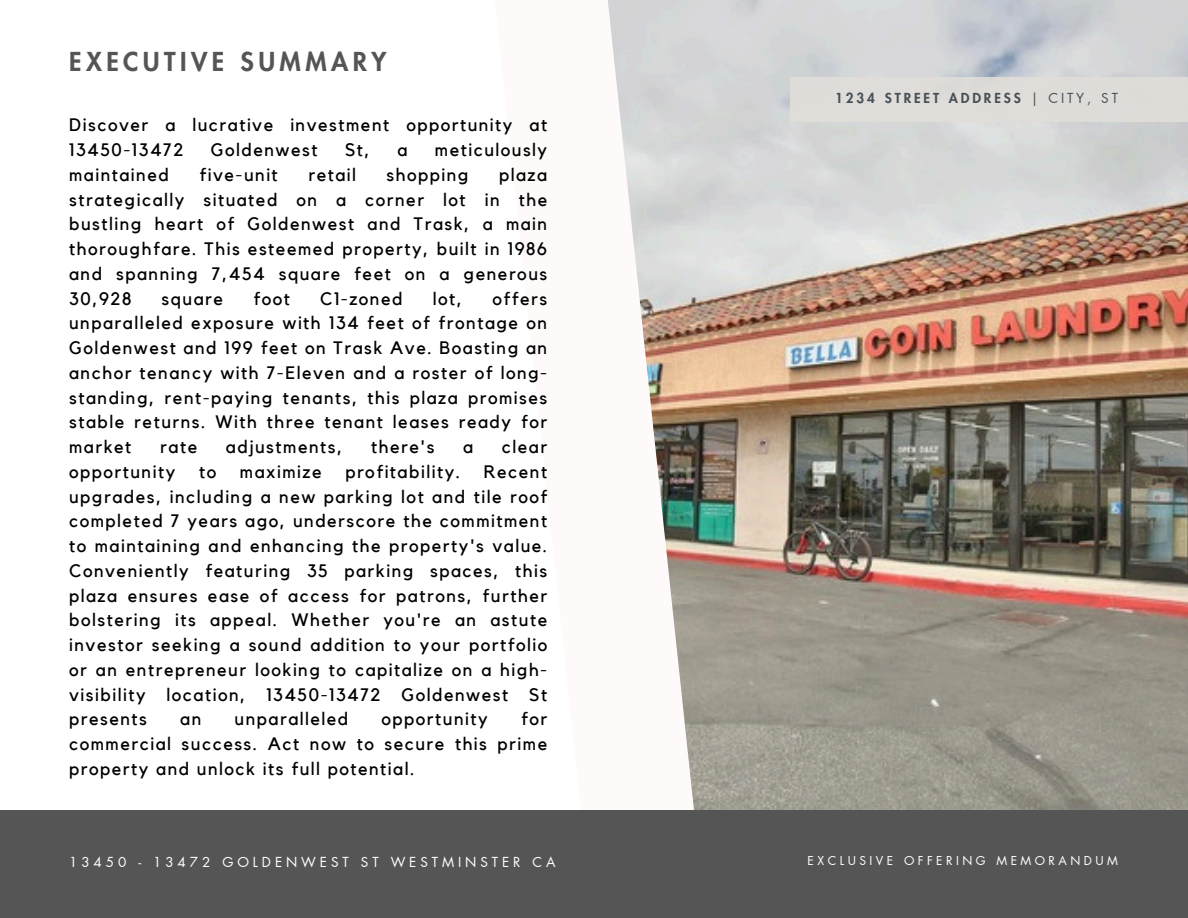
<style>
.page{position:relative;width:1188px;height:918px;background:#fff}
.page>*{position:absolute;margin:0;border:0;box-sizing:border-box;transform-origin:0 0}
.t1{font:800 25.5px "Futura LT Pro";letter-spacing:.175em;color:#555}
.t2{font:18px/24.8px "Kollektif";letter-spacing:.085em;color:#000;text-align:justify}
.t3{font:13.5px "Futura LT Pro";letter-spacing:.29em;color:#fff}
.t4{font:800 13.5px "Futura LT Pro";letter-spacing:.215em;color:#485057}
.t5{font:12px "Futura LT Pro";letter-spacing:.29em;color:#fff}
.s1{font-weight:400}
</style>
<div class="page">
<img style="left:763px;top:0;width:425px;height:810px">
<img style="left:607px;top:0;width:156px;height:810px">
<div style="left:0;top:810px;width:1188px;height:108px;background:#555"></div>
<div style="left:791px;top:77px;width:397px;height:45px;background:#e1ded9"></div>
<h1 class="t1" style="left:69px;top:50px;width:319px">EXECUTIVE SUMMARY</h1>
<h3 class="t2" style="left:69px;top:113px;width:480px">Discover a lucrative investment opportunity at<br>13450-13472</h3>
<h3 class="t2" style="left:211px;top:138px;width:108px">Goldenwest</h3>
<h3 class="t2" style="left:345px;top:138px;width:26px">St,</h3>
<h3 class="t2" style="left:397px;top:138px;width:11px">a</h3>
<h3 class="t2" style="left:435px;top:138px;width:114px">meticulously</h3>
<h3 class="t2" style="left:69px;top:163px;width:101px">maintained</h3>
<h3 class="t2" style="left:199px;top:163px;width:80px">five-unit</h3>
<h3 class="t2" style="left:308px;top:163px;width:49px">retail</h3>
<h3 class="t2" style="left:387px;top:163px;width:83px">shopping</h3>
<h3 class="t2" style="left:69px;top:163px;width:480px;text-indent:430px">plaza strategically situated on a corner lot in the bustling heart of Goldenwest and Trask, a main thoroughfare. This esteemed property, built in 1986 and spanning 7,454 square feet on a generous 30,928</h3>
<h3 class="t2" style="left:69px;top:287px;width:480px;text-indent:423px">offers unparalleled exposure with 134 feet of frontage on Goldenwest and 199 feet on Trask Ave. Boasting an anchor tenancy with 7-Eleven and a roster of long&shy;standing, rent-paying tenants, this plaza promises stable returns. With three tenant leases ready for market</h3>
<h3 class="t2" style="left:162px;top:287px;width:63px">square</h3>
<h3 class="t2" style="left:253px;top:287px;width:38px">foot</h3>
<h3 class="t2" style="left:320px;top:287px;width:84px">C1-zoned</h3>
<h3 class="t2" style="left:433px;top:287px;width:31px">lot,</h3>
<h3 class="t2" style="left:160px;top:435px;width:38px">rate</h3>
<h3 class="t2" style="left:226px;top:435px;width:118px">adjustments,</h3>
<h3 class="t2" style="left:371px;top:435px;width:65px">there's</h3>
<h3 class="t2" style="left:463px;top:435px;width:11px">a</h3>
<h3 class="t2" style="left:502px;top:435px;width:47px">clear</h3>
<h3 class="t2" style="left:69px;top:460px;width:108px">opportunity</h3>
<h3 class="t2" style="left:199px;top:460px;width:19px">to</h3>
<h3 class="t2" style="left:240px;top:460px;width:83px">maximize</h3>
<h3 class="t2" style="left:345px;top:460px;width:116px">profitability.</h3>
<h3 class="t2" style="left:69px;top:460px;width:480px;text-indent:415px">Recent upgrades, including a new parking lot and tile roof completed 7 years ago, underscore the commitment to maintaining and enhancing the property's value.<br>Conveniently featuring 35 parking spaces, this plaza ensures ease of access for patrons, further bolstering its appeal. Whether you're an astute investor seeking a sound addition to your portfolio or an entrepreneur looking to capitalize on a high&shy;visibility location, 13450-13472 Goldenwest St presents</h3>
<h3 class="t2" style="left:69px;top:707px;width:480px;text-indent:452px">for commercial success. Act now to secure this prime property and unlock its full potential.</h3>
<h3 class="t2" style="left:180px;top:707px;width:23px">an</h3>
<h3 class="t2" style="left:235px;top:707px;width:115px">unparalleled</h3>
<h3 class="t2" style="left:382px;top:707px;width:108px">opportunity</h3>
<p class="t3" style="left:69px;top:855px;width:488px">13450 - 13472 GOLDENWEST ST WESTMINSTER CA</p>
<h2 class="t4" style="left:835px;top:92px;width:284px">1234 STREET ADDRESS <span class="s1">| CITY, ST</span></h2>
<h3 class="t5" style="left:808px;top:855px;width:312px">EXCLUSIVE OFFERING MEMORANDUM</h3>
</div>
